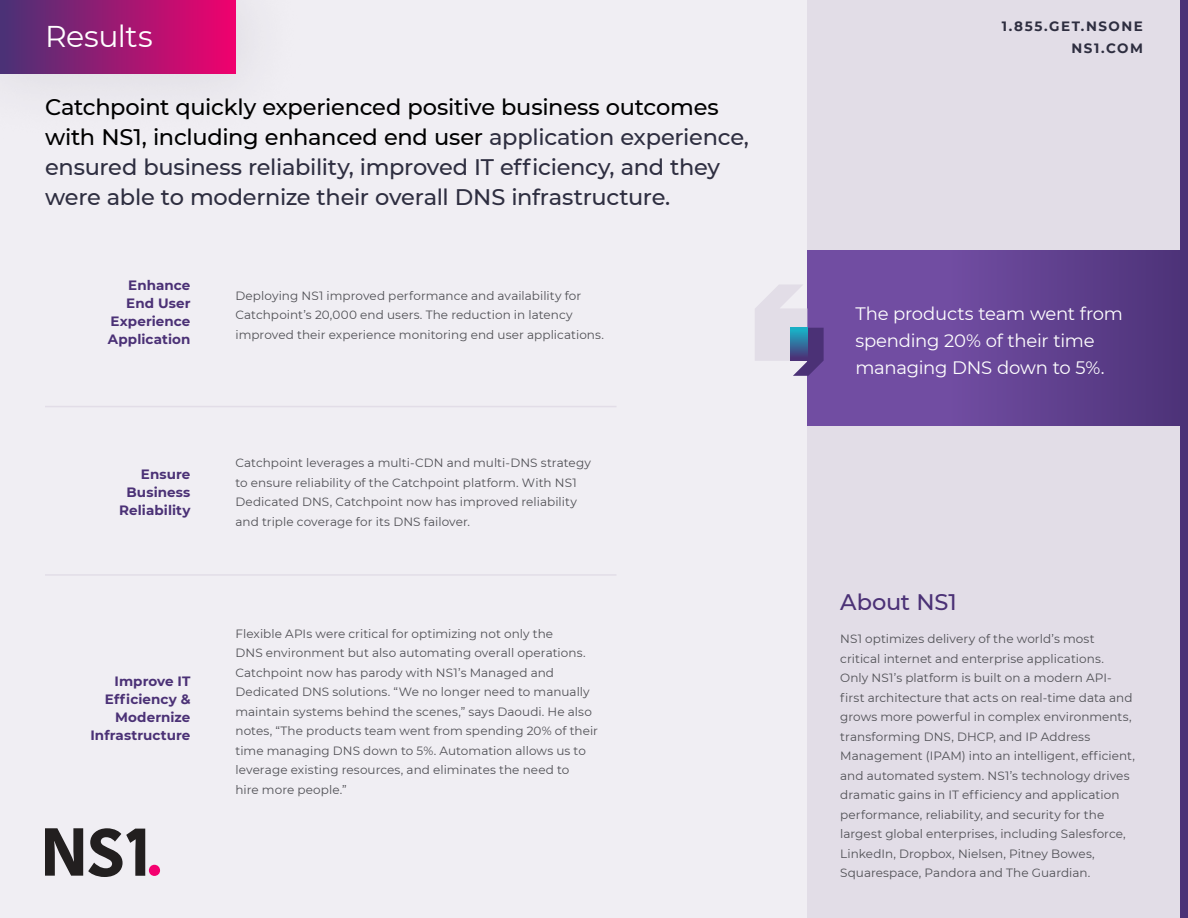
<style>
.page{position:relative;width:1188px;height:918px;background:#fff}
.page>*{position:absolute;margin:0;border:0;box-sizing:border-box;transform-origin:0 0}
.t1{font:30px "Montserrat";letter-spacing:-.015em;color:#fff}
.t2{font:500 22.5px/30px "Montserrat";letter-spacing:-.015em;color:#2e2e40}
.t3{font:500 22.5px "Montserrat";letter-spacing:-.005em;color:#4b3176}
.t4{font:18px/27px "Montserrat";letter-spacing:-.015em;color:#fff}
.t5{font:700 13.5px/18px "Montserrat";letter-spacing:.005em;color:#4b3176;text-align:right}
.t6{font:700 13.5px/22.5px "Montserrat";letter-spacing:.115em;color:#2e2e40;text-align:right}
.t7{font:12px/19.5px "Montserrat";letter-spacing:.005em;color:#505055}
.s1{color:#000}
</style>
<div class="page">
<div style="left:0;top:0;width:807px;height:918px;background:#f0eef3"></div>
<div style="left:0;top:0;width:236px;height:73px;background:linear-gradient(to right,#483276,#f0016e)"></div>
<hr style="left:45px;top:406px;width:571px;height:1px;background:#e2dde7">
<hr style="left:45px;top:574px;width:571px;height:2px;background:#e2dde7">
<div style="left:807px;top:0;width:381px;height:918px;background:#e2dde7"></div>
<svg style="left:45px;top:828px;width:100px;height:49px"></svg>
<div style="left:149px;top:865px;width:11px;height:11px;background:#f4006f;border-radius:50%"></div>
<div style="left:807px;top:250px;width:381px;height:176px;background:linear-gradient(to right,#7a53ac,#51367d)"></div>
<svg style="left:755px;top:284px;width:69px;height:92px"></svg>
<svg style="left:790px;top:328px;width:17px;height:33px"></svg>
<div style="left:1181px;top:0;width:7px;height:918px;background:#4b3176"></div>
<h1 class="t1" style="left:45px;top:16px;width:109px">Results</h1>
<p class="t2" style="left:45px;top:91px;width:706px"><span class="s1">Catchpoint quickly experienced positive business outcomes with NS1, including enhanced end user</span> application experience, ensured business reliability, improved IT efficiency, and they were able to modernize their overall DNS infrastructure.</p>
<p class="t5" style="left:108px;top:275px;width:84px">Enhance<br>End User<br>Experience<br>Application</p>
<p class="t5" style="left:119px;top:465px;width:73px">Ensure<br>Business<br>Reliability</p>
<p class="t5" style="left:90px;top:672px;width:102px">Improve IT<br>Efficiency &amp;<br>Modernize<br>Infrastructure</p>
<p class="t7" style="left:236px;top:285px;width:370px">Deploying NS1 improved performance and availability for<br>Catchpoint’s 20,000 end users. The reduction in latency improved their experience monitoring end user applications.</p>
<p class="t7" style="left:236px;top:453px;width:357px">Catchpoint leverages a multi-CDN and multi-DNS strategy to ensure reliability of the Catchpoint platform. With NS1<br>Dedicated DNS, Catchpoint now has improved reliability and triple coverage for its DNS failover.</p>
<p class="t7" style="left:236px;top:624px;width:364px">Flexible APIs were critical for optimizing not only the<br>DNS environment but also automating overall operations.<br>Catchpoint now has parody with NS1’s Managed and Dedicated DNS solutions. “We no longer need to manually maintain systems behind the scenes,” says Daoudi. He also notes, “The products team went from spending 20% of their time managing DNS down to 5%. Automation allows us to leverage existing resources, and eliminates the need to<br>hire more people.”</p>
<p class="t6" style="left:1002px;top:14px;width:143px">1.855.GET.NSONE<br>NS1.COM</p>
<h3 class="t4" style="left:855px;top:299px;width:269px">The products team went from spending 20% of their time managing DNS down to 5%.</h3>
<h2 class="t3" style="left:840px;top:586px;width:118px">About NS1</h2>
<p class="t7" style="left:840px;top:629px;width:296px">NS1 optimizes delivery of the world’s most critical internet and enterprise applications.<br>Only NS1’s platform is built on a modern API&shy;first architecture that acts on real-time data and grows more powerful in complex environments, transforming DNS, DHCP, and IP Address Management (IPAM) into an intelligent, efficient, and automated system. NS1’s technology drives dramatic gains in IT efficiency and application performance, reliability, and security for the largest global enterprises, including Salesforce, LinkedIn, Dropbox, Nielsen, Pitney Bowes, Squarespace, Pandora and The Guardian.</p>
</div>
